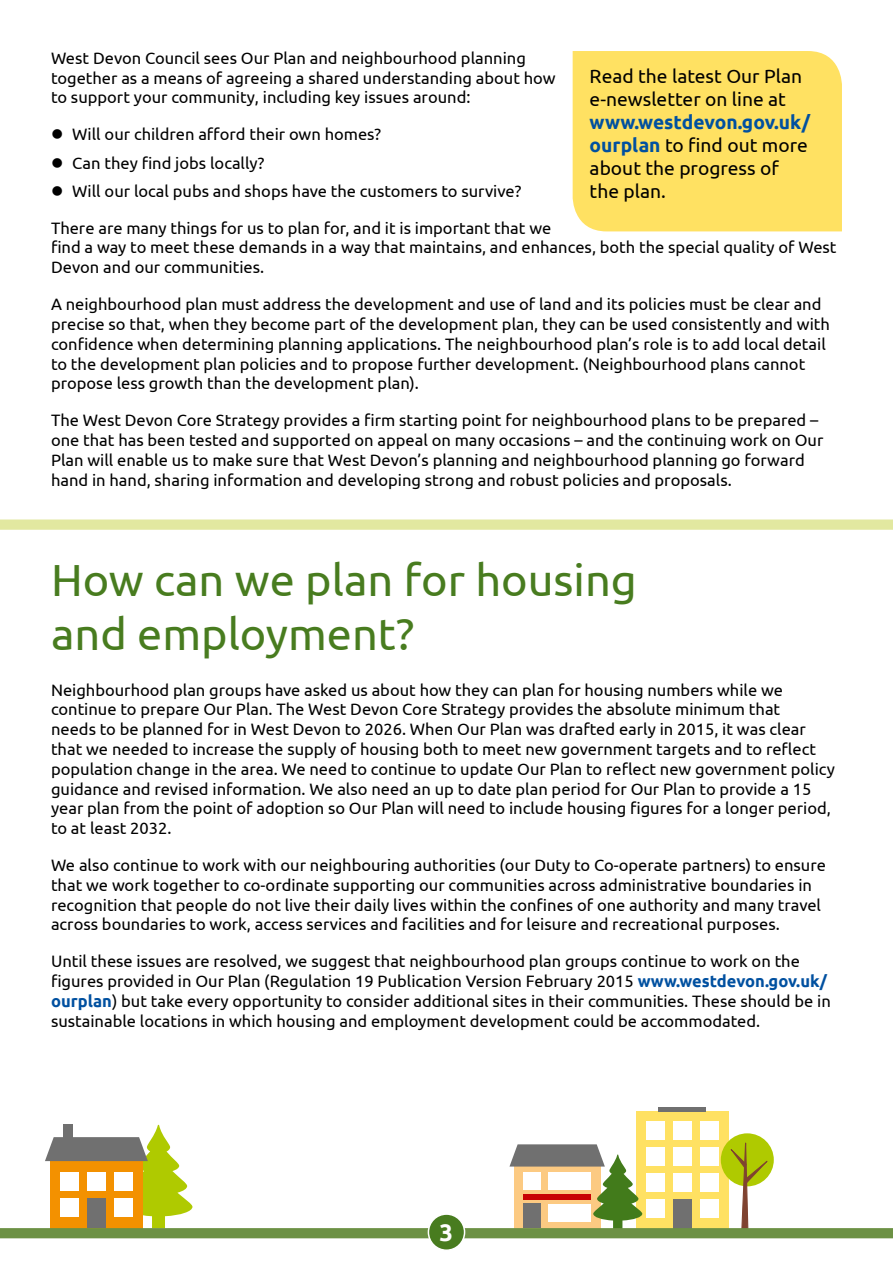
<style>
.page{position:relative;width:893px;height:1263px;background:#fff}
.page>*{position:absolute;margin:0;border:0;box-sizing:border-box;transform-origin:0 0}
.Heading{font:45px/54px "Ubuntu";color:#487c1f}
.Subheading{font:700 24px "Ubuntu";color:#fff}
.Leader{font:19.2px/23.1px "Ubuntu";color:#000}
.Body_Text{font:16.5px/19.8px "Ubuntu";color:#000}
.s1{font-weight:700;color:#0050a0}
</style>
<div class="page">
<div style="left:636px;top:1111px;width:93px;height:119px;background:#ffe162"></div>
<div style="left:646px;top:1120px;width:19px;height:19px;background:#fff"></div>
<div style="left:673px;top:1120px;width:19px;height:19px;background:#fff"></div>
<div style="left:700px;top:1120px;width:19px;height:19px;background:#fff"></div>
<div style="left:646px;top:1147px;width:19px;height:19px;background:#fff"></div>
<div style="left:673px;top:1147px;width:19px;height:19px;background:#fff"></div>
<div style="left:700px;top:1147px;width:19px;height:19px;background:#fff"></div>
<div style="left:646px;top:1173px;width:19px;height:19px;background:#fff"></div>
<div style="left:673px;top:1173px;width:19px;height:19px;background:#fff"></div>
<div style="left:700px;top:1173px;width:19px;height:19px;background:#fff"></div>
<div style="left:646px;top:1199px;width:19px;height:19px;background:#fff"></div>
<div style="left:673px;top:1199px;width:19px;height:29px;background:#707070"></div>
<div style="left:700px;top:1199px;width:19px;height:19px;background:#fff"></div>
<div style="left:658px;top:1107px;width:48px;height:5px;background:#707070"></div>
<svg style="left:45px;top:1125px;width:147px;height:103px"></svg>
<div style="left:64px;top:1124px;width:9px;height:16px;background:#707070"></div>
<svg style="left:509px;top:1144px;width:133px;height:84px"></svg>
<div style="left:721px;top:1133px;width:53px;height:53px;background:#afca00;border-radius:50%"></div>
<svg style="left:731px;top:1142px;width:36px;height:86px"></svg>
<div style="left:0;top:1228px;width:893px;height:10px;background:#6c9144"></div>
<div style="left:428px;top:1214px;width:37px;height:36px;background:#487c1f;border-radius:50%"></div>
<div style="left:428px;top:1213px;width:37px;height:38px;border:2px solid #fff;border-radius:50%"></div>
<div style="left:573px;top:51px;width:269px;height:180px;background:#ffe162"></div>
<div style="left:0;top:519px;width:893px;height:11px;background:#e2e8a0"></div>
<p class="Body_Text" style="left:51px;top:48px;width:506px">West Devon Council sees Our Plan and neighbourhood planning together as a means of agreeing a shared understanding about how to support your community, including key issues around:</p>
<p class="Body_Text" style="left:72px;top:124px;width:310px">Will our children afford their own homes?</p>
<p class="Body_Text" style="left:72px;top:152px;width:194px">Can they find jobs locally?</p>
<p class="Body_Text" style="left:72px;top:181px;width:451px">Will our local pubs and shops have the customers to survive?</p>
<p class="Body_Text" style="left:51px;top:217px;width:787px">There are many things for us to plan for, and it is important that we<br>find a way to meet these demands in a way that maintains, and enhances, both the special quality of West<br>Devon and our communities.</p>
<p class="Body_Text" style="left:51px;top:294px;width:780px">A neighbourhood plan must address the development and use of land and its policies must be clear and precise so that, when they become part of the development plan, they can be used consistently and with confidence when determining planning applications. The neighbourhood plan’s role is to add local detail to the development plan policies and to propose further development. (Neighbourhood plans cannot propose less growth than the development plan).</p>
<p class="Body_Text" style="left:51px;top:410px;width:774px">The West Devon Core Strategy provides a firm starting point for neighbourhood plans to be prepared – one that has been tested and supported on appeal on many occasions – and the continuing work on Our Plan will enable us to make sure that West Devon’s planning and neighbourhood planning go forward hand in hand, sharing information and developing strong and robust policies and proposals.</p>
<p class="Leader" style="left:590px;top:64px;width:222px">Read the latest Our Plan e-newsletter on line at <span class="s1">www.westdevon.gov.uk/ ourplan</span> to find out more about the progress of the plan.</p>
<p class="Heading" style="left:51px;top:552px;width:587px">How can we plan for housing and employment?</p>
<p class="Body_Text" style="left:51px;top:679px;width:785px">Neighbourhood plan groups have asked us about how they can plan for housing numbers while we continue to prepare Our Plan. The West Devon Core Strategy provides the absolute minimum that<br>needs to be planned for in West Devon to 2026. When Our Plan was drafted early in 2015, it was clear that we needed to increase the supply of housing both to meet new government targets and to reflect population change in the area. We need to continue to update Our Plan to reflect new government policy guidance and revised information. We also need an up to date plan period for Our Plan to provide a 15 year plan from the point of adoption so Our Plan will need to include housing figures for a longer period, to at least 2032.</p>
<p class="Body_Text" style="left:51px;top:855px;width:776px">We also continue to work with our neighbouring authorities (our Duty to Co-operate partners) to ensure that we work together to co-ordinate supporting our communities across administrative boundaries in recognition that people do not live their daily lives within the confines of one authority and many travel across boundaries to work, access services and facilities and for leisure and recreational purposes.</p>
<p class="Body_Text" style="left:51px;top:951px;width:781px">Until these issues are resolved, we suggest that neighbourhood plan groups continue to work on the figures provided in Our Plan (Regulation 19 Publication Version February 2015 <span class="s1">www.westdevon.gov.uk/ ourplan</span>) but take every opportunity to consider additional sites in their communities. These should be in sustainable locations in which housing and employment development could be accommodated.</p>
<p class="Subheading" style="left:440px;top:1217px;width:15px">3</p>
</div>
